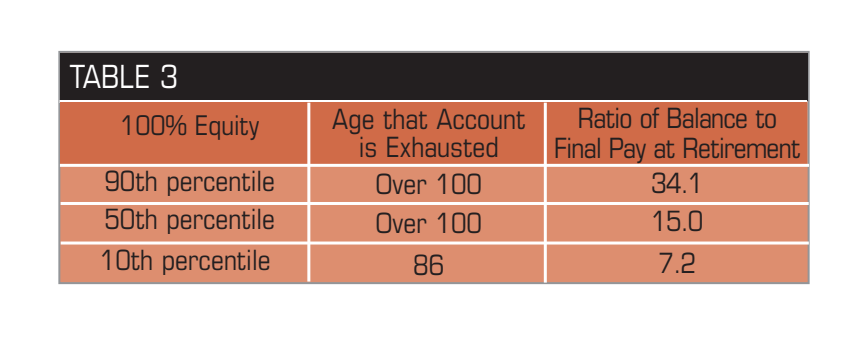
<style>
.page{position:relative;width:864px;height:360px;background:#fff}
.page>*{position:absolute;margin:0;border:0;box-sizing:border-box;transform-origin:0 0}
.t1{font:condensed 32px "Eurostile";color:#fff}
.t2{font:condensed 28px/38px "Eurostile";color:#231f20}
.t3{font:condensed 28px/30px "Eurostile";letter-spacing:-.025em;color:#231f20;text-align:center}
.t4{font:condensed 27.2px "Eurostile";color:#231f20}
</style>
<div class="page">
<div style="left:59px;top:52px;width:750px;height:231px;background:#dd8e6f"></div>
<div style="left:58px;top:51px;width:752px;height:233px;border:2px solid #939598"></div>
<div style="left:60px;top:53px;width:747px;height:47px;background:#231f20"></div>
<hr style="left:59px;top:100px;width:748px;height:3px;background:#fff">
<hr style="left:61px;top:202px;width:748px;height:3px;background:#fff">
<hr style="left:61px;top:242px;width:748px;height:3px;background:#fff">
<div style="left:61px;top:103px;width:746px;height:63px;background:#d06b48"></div>
<hr style="left:307px;top:103px;width:3px;height:179px;background:#fff">
<hr style="left:544px;top:103px;width:3px;height:180px;background:#fff">
<hr style="left:60px;top:164px;width:749px;height:3px;background:#fff">
<p class="t1" style="left:70px;top:65px;width:110px">TABLE 3</p>
<p class="t4" style="left:120px;top:115px;width:141px">100% Equity</p>
<p class="t2" style="left:104px;top:165px;width:172px">90th percentile<br>50th percentile</p>
<p class="t3" style="left:554px;top:106px;width:248px">Ratio of Balance to<br>Final Pay at Retirement</p>
<p class="t2" style="left:651px;top:167px;width:54px">34.1<br>15.0</p>
<p class="t2" style="left:332px;top:107px;width:195px;line-height:28px;text-align:center">Age that Account is Exhausted</p>
<p class="t2" style="left:376px;top:167px;width:108px;line-height:39.2px">Over 100<br>Over 100</p>
<p class="t2" style="left:413px;top:248px;width:33px">86</p>
<p class="t2" style="left:100px;top:243px;width:172px">10th percentile</p>
<p class="t2" style="left:659px;top:247px;width:39px">7.2</p>
</div>
